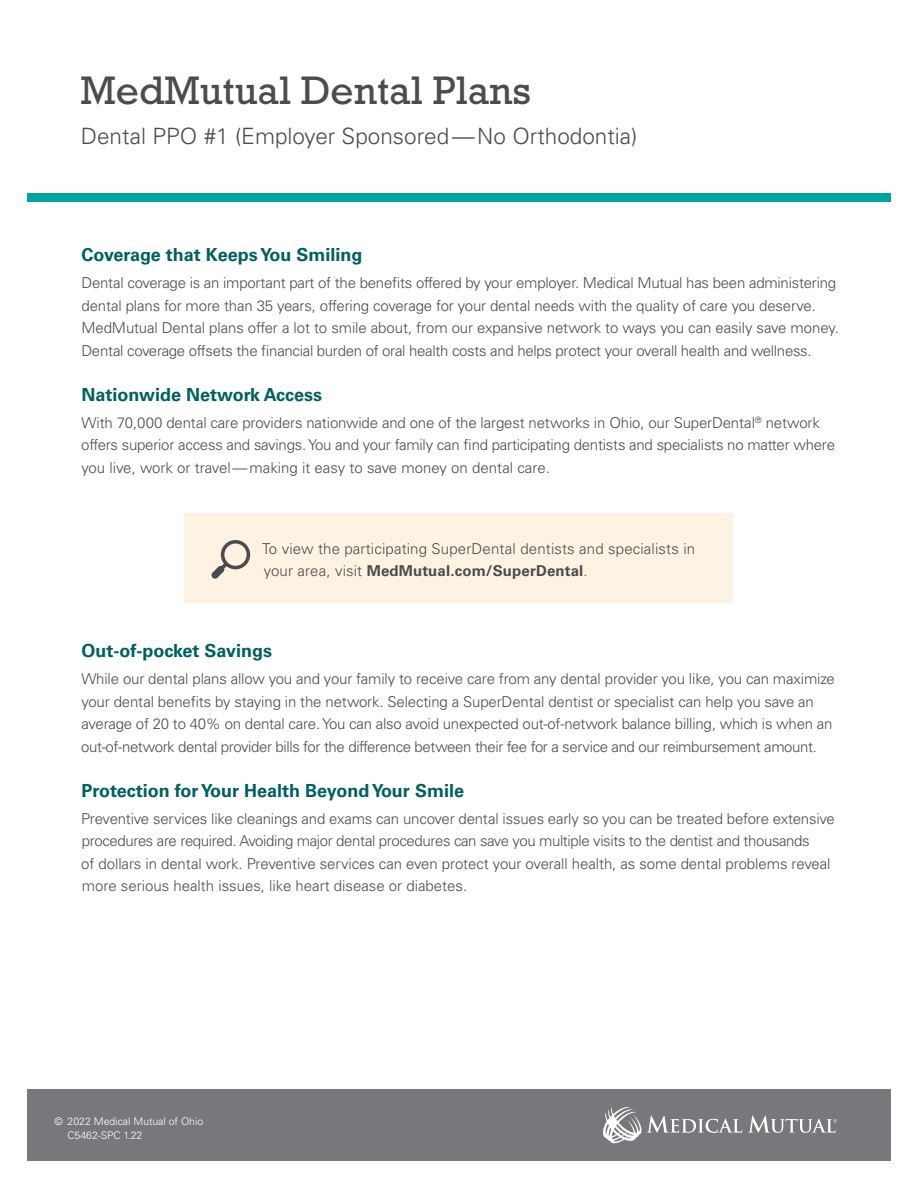
<style>
.page{position:relative;width:918px;height:1188px;background:#fff}
.page>*{position:absolute;margin:0;border:0;box-sizing:border-box;transform-origin:0 0}
.Main_Title_Head{font:40.5px "Rockwell Std";color:#4b4c4d}
.Main_Subhead{font:300 22.5px "Univers LT Std";color:#4b4c4d}
.t1{font:700 18px "Univers LT Std";color:#005f60}
.t2{font:300 15px/22.5px "Univers LT Std";letter-spacing:-.01em;color:#4b4c4d}
.t3{font:300 15px/22.5px "Univers LT Std";letter-spacing:.01em;color:#4b4c4d}
.t4{font:300 10.5px "Univers LT Std";color:#fff}
.s1{font-weight:700}
</style>
<div class="page">
<div style="left:27px;top:1089px;width:864px;height:72px;background:#76787b"></div>
<div style="left:27px;top:194px;width:864px;height:8px;background:#00a39d"></div>
<div style="left:184px;top:513px;width:550px;height:90px;background:#fef3e3"></div>
<svg style="left:212px;top:540px;width:38px;height:39px"></svg>
<svg style="left:748px;top:1116px;width:89px;height:17px"></svg>
<svg style="left:603px;top:1107px;width:139px;height:36px"></svg>
<p class="Main_Title_Head" style="left:80px;top:66px;width:452px">MedMutual Dental Plans</p>
<p class="Main_Subhead" style="left:81px;top:122px;width:558px">Dental PPO #1 (Employer Sponsored—No Orthodontia)</p>
<p class="t1" style="left:81px;top:244px;width:282px">Coverage that Keeps You Smiling</p>
<p class="t2" style="left:81px;top:271px;width:759px">Dental coverage is an important part of the benefits offered by your employer. Medical Mutual has been administering dental plans for more than 35 years, offering coverage for your dental needs with the quality of care you deserve.<br>MedMutual Dental plans offer a lot to smile about, from our expansive network to ways you can easily save money.<br>Dental coverage offsets the financial burden of oral health costs and helps protect your overall health and wellness.</p>
<p class="t1" style="left:82px;top:384px;width:242px">Nationwide Network Access</p>
<p class="t2" style="left:81px;top:411px;width:755px">With 70,000 dental care providers nationwide and one of the largest networks in Ohio, our SuperDental<sup>®</sup> network offers superior access and savings. You and your family can find participating dentists and specialists no matter where you live, work or travel—making it easy to save money on dental care.</p>
<p class="t3" style="left:262px;top:537px;width:434px">To view the participating SuperDental dentists and specialists in your area, visit <span class="s1">MedMutual.com/SuperDental</span>.</p>
<p class="t1" style="left:81px;top:640px;width:192px">Out-of-pocket Savings</p>
<p class="t2" style="left:81px;top:667px;width:755px">While our dental plans allow you and your family to receive care from any dental provider you like, you can maximize your dental benefits by staying in the network. Selecting a SuperDental dentist or specialist can help you save an average of 20 to 40% on dental care. You can also avoid unexpected out-of-network balance billing, which is when an out-of-network dental provider bills for the difference between their fee for a service and our reimbursement amount.</p>
<p class="t1" style="left:82px;top:780px;width:384px">Protection for Your Health Beyond Your Smile</p>
<p class="t2" style="left:81px;top:807px;width:755px">Preventive services like cleanings and exams can uncover dental issues early so you can be treated before extensive procedures are required. Avoiding major dental procedures can save you multiple visits to the dentist and thousands<br>of dollars in dental work. Preventive services can even protect your overall health, as some dental problems reveal more serious health issues, like heart disease or diabetes.</p>
<p class="t4" style="left:55px;top:1115px;width:150px">© 2022 Medical Mutual of Ohio</p>
<p class="t4" style="left:68px;top:1128px;width:76px">C5462-SPC 1.22</p>
</div>
